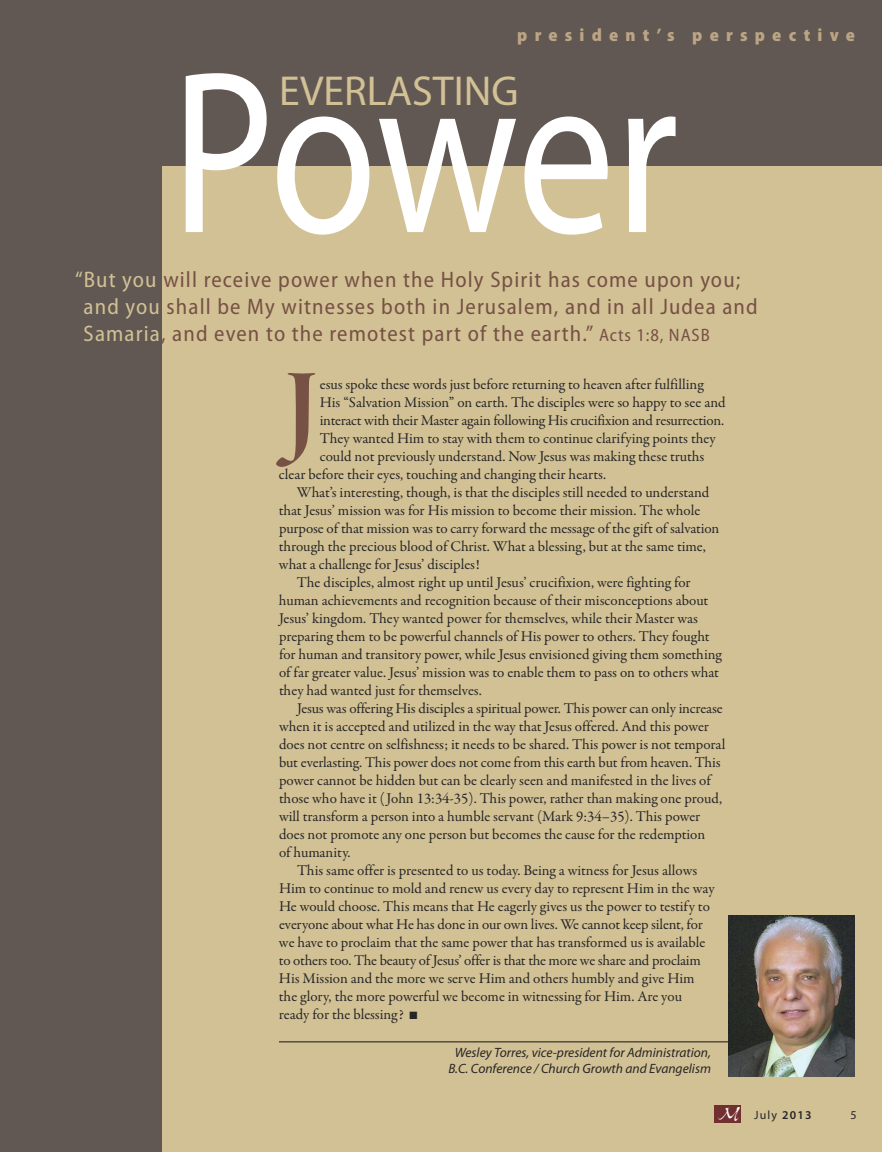
<style>
.page{position:relative;width:882px;height:1152px;background:#615853}
.page>*{position:absolute;margin:0;border:0;box-sizing:border-box;transform-origin:0 0}
.t1{font:234px "Myriad Pro";letter-spacing:-.01em;color:#fff;scale:.83 1}
.t2{font:112.5px "Garamond Premr Pro Smbd Disp";color:#765144}
.t3{font:42px "Myriad Pro";color:#d2c195}
.t4{font:semi-condensed 22.5px/27px "Myriad Pro";letter-spacing:.05em;color:#765144}
.t5{font:900 semi-condensed 18px "Myriad Pro";letter-spacing:.4em;color:#bca585}
.t6{font:15px "Garamond Premr Pro";letter-spacing:-.005em;color:#272627}
.t7{font:italic 13.5px/16.2px "Myriad Pro";color:#272627;text-align:center}
.t8{font:12px "Myriad Pro";color:#272627}
.s1{color:#d2c195}
.s2{font-size:18px}
.s3{font-family:"Arid ITC";font-size:21px;color:#fff}
.s4{font-weight:600}
</style>
<div class="page">
<div style="left:162px;top:166px;width:720px;height:986px;background:#d2c195"></div>
<hr style="left:279px;top:1041px;width:450px;height:1px;background:#272627">
<img style="left:729px;top:915px;width:126px;height:162px">
<div style="left:714px;top:1106px;width:27px;height:18px;background:#722f2f"></div>
<p class="t5" style="left:517px;top:28px;width:339px">president’s perspective</p>
<h1 class="t1" style="left:171px;top:66px;width:613px">Power</h1>
<h3 class="t3" style="left:279px;top:75px;width:241px">EVERLASTING</h3>
<h3 class="t4" style="left:84px;top:268px;width:676px;text-indent:-9px"><span class="s1">“But you</span> will receive power when the Holy Spirit has come upon you; <span class="s1">and you</span> shall be My witnesses both in Jerusalem, and in all Judea and<br><span class="s1">Samaria</span>, and even to the remotest part of the earth.” <span class="s2">Acts 1:8, NASB</span></h3>
<h2 class="t2" style="left:285px;top:367px;width:35px">J</h2>
<p class="t6" style="left:320px;top:378px;width:385px">esus spoke these words just before returning to heaven after fulfilling</p>
<p class="t6" style="left:320px;top:396px;width:407px">His “Salvation Mission” on earth. The disciples were so happy to see and</p>
<p class="t6" style="left:320px;top:414px;width:406px">interact with their Master again following His crucifixion and resurrection.</p>
<p class="t6" style="left:320px;top:432px;width:397px">They wanted Him to stay with them to continue clarifying points they</p>
<p class="t6" style="left:320px;top:450px;width:386px">could not previously understand. Now Jesus was making these truths</p>
<p class="t6" style="left:279px;top:468px;width:329px">clear before their eyes, touching and changing their hearts.</p>
<p class="t6" style="left:297px;top:486px;width:414px">What’s interesting, though, is that the disciples still needed to understand</p>
<p class="t6" style="left:279px;top:504px;width:423px">that Jesus’ mission was for His mission to become their mission. The whole</p>
<p class="t6" style="left:279px;top:522px;width:442px">purpose of that mission was to carry forward the message of the gift of salvation</p>
<p class="t6" style="left:279px;top:540px;width:428px">through the precious blood of Christ. What a blessing, but at the same time,</p>
<p class="t6" style="left:279px;top:558px;width:202px">what a challenge for Jesus’ disciples!</p>
<p class="t6" style="left:297px;top:576px;width:395px">The disciples, almost right up until Jesus’ crucifixion, were fighting for</p>
<p class="t6" style="left:279px;top:594px;width:431px">human achievements and recognition because of their misconceptions about</p>
<p class="t6" style="left:279px;top:612px;width:421px">Jesus’ kingdom. They wanted power for themselves, while their Master was</p>
<p class="t6" style="left:279px;top:630px;width:432px">preparing them to be powerful channels of His power to others. They fought</p>
<p class="t6" style="left:279px;top:648px;width:444px">for human and transitory power, while Jesus envisioned giving them something</p>
<p class="t6" style="left:279px;top:666px;width:442px">of far greater value. Jesus’ mission was to enable them to pass on to others what</p>
<p class="t6" style="left:279px;top:684px;width:204px">they had wanted just for themselves.</p>
<p class="t6" style="left:297px;top:702px;width:427px">Jesus was offering His disciples a spiritual power. This power can only increase</p>
<p class="t6" style="left:279px;top:720px;width:431px">when it is accepted and utilized in the way that Jesus offered. And this power</p>
<p class="t6" style="left:279px;top:738px;width:448px">does not centre on selfishness; it needs to be shared. This power is not temporal</p>
<p class="t6" style="left:279px;top:756px;width:443px">but everlasting. This power does not come from this earth but from heaven. This</p>
<p class="t6" style="left:279px;top:774px;width:433px">power cannot be hidden but can be clearly seen and manifested in the lives of</p>
<p class="t6" style="left:279px;top:792px;width:445px">those who have it (John 13:34-35). This power, rather than making one proud,</p>
<p class="t6" style="left:279px;top:810px;width:423px">will transform a person into a humble servant (Mark 9:34–35). This power</p>
<p class="t6" style="left:279px;top:828px;width:428px">does not promote any one person but becomes the cause for the redemption</p>
<p class="t6" style="left:279px;top:846px;width:73px">of humanity.</p>
<p class="t6" style="left:297px;top:864px;width:402px">This same offer is presented to us today. Being a witness for Jesus allows</p>
<p class="t6" style="left:279px;top:882px;width:437px">Him to continue to mold and renew us every day to represent Him in the way</p>
<p class="t6" style="left:279px;top:900px;width:432px">He would choose. This means that He eagerly gives us the power to testify to</p>
<p class="t6" style="left:279px;top:918px;width:426px">everyone about what He has done in our own lives. We cannot keep silent, for</p>
<p class="t6" style="left:279px;top:936px;width:428px">we have to proclaim that the same power that has transformed us is available</p>
<p class="t6" style="left:279px;top:954px;width:423px">to others too. The beauty of Jesus’ offer is that the more we share and proclaim</p>
<p class="t6" style="left:279px;top:972px;width:417px">His Mission and the more we serve Him and others humbly and give Him</p>
<p class="t6" style="left:279px;top:990px;width:405px">the glory, the more powerful we become in witnessing for Him. Are you</p>
<p class="t6" style="left:279px;top:1008px;width:140px">ready for the blessing? ■</p>
<p class="t7" style="left:449px;top:1046px;width:264px">Wesley Torres, vice-president for Administration,<br>B.C. Conference / Church Growth and Evangelism</p>
<p class="t8" style="left:719px;top:1111px;width:94px"><span class="s3">M</span> July <span class="s4">2013</span></p>
<p class="t8" style="left:850px;top:1111px;width:8px">5</p>
</div>
